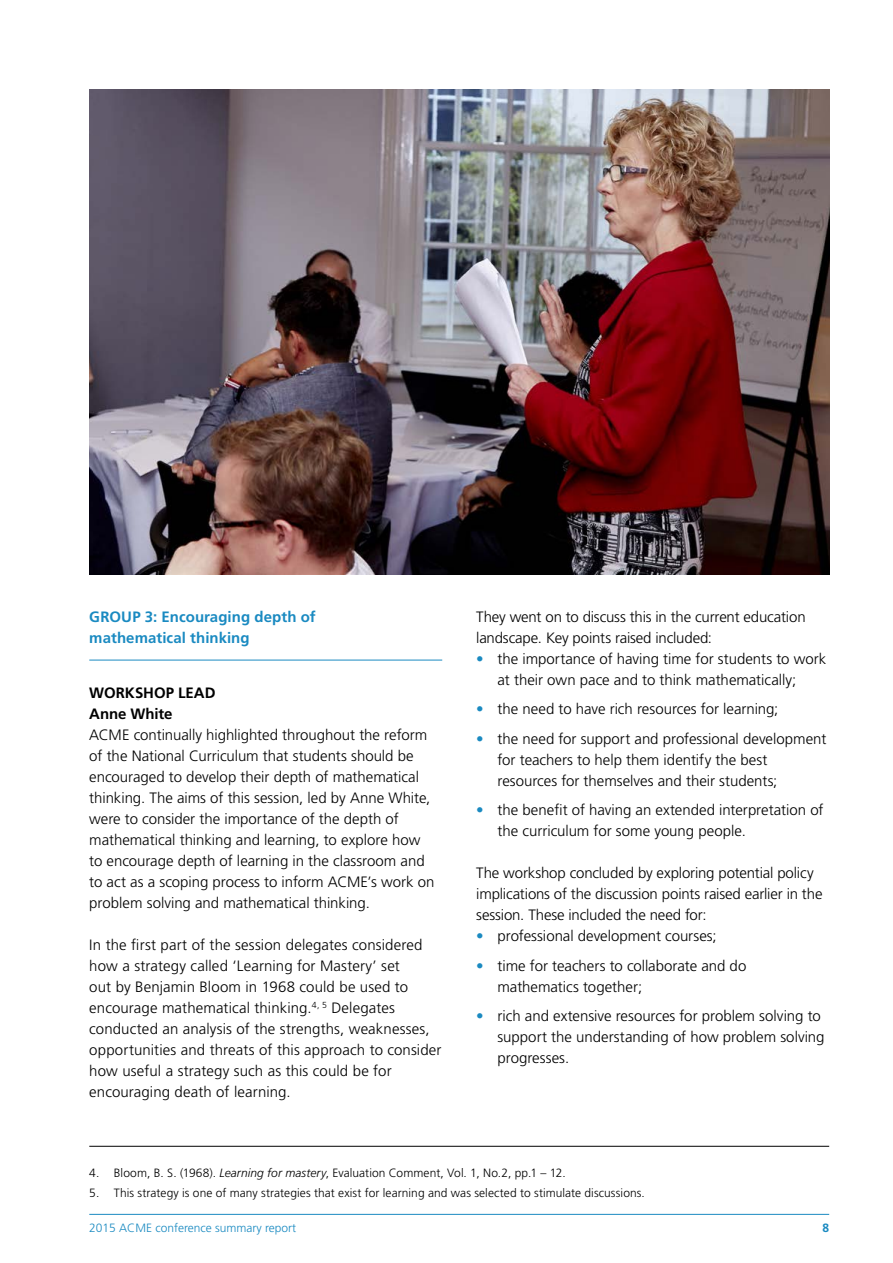
<style>
.page{position:relative;width:893px;height:1263px;background:#fff}
.page>*{position:absolute;margin:0;border:0;box-sizing:border-box;transform-origin:0 0}
.t1{font:300 15px/21px "Frutiger LT Pro";color:#000}
.t2{font:700 15px/21px "Frutiger LT Pro";letter-spacing:.005em;color:#1a8ac1}
.t3{font:700 15px/21px "Frutiger LT Pro";color:#000}
.t4{font:300 12px "Frutiger LT Pro";letter-spacing:.005em;color:#000}
.t5{font:300 12px "Frutiger LT Pro";color:#1a8ac1}
.t6{font:700 12px "Frutiger LT Pro";color:#1a8ac1}
.s1{color:#1a8ac1}
.s2{font-style:italic}
</style>
<div class="page">
<hr style="left:89px;top:1214px;width:740px;height:1px;background:#1a8ac1">
<hr style="left:89px;top:1146px;width:740px;height:1px;background:#000">
<img style="left:89px;top:89px;width:740px;height:486px">
<hr style="left:89px;top:660px;width:353px;height:1px;background:#1a8ac1">
<p class="t2" style="left:89px;top:606px;width:228px">GROUP 3: Encouraging depth of mathematical thinking</p>
<p class="t3" style="left:89px;top:682px;width:128px">WORKSHOP LEAD<br>Anne White</p>
<p class="t1" style="left:89px;top:724px;width:347px">ACME continually highlighted throughout the reform of the National Curriculum that students should be encouraged to develop their depth of mathematical thinking. The aims of this session, led by Anne White, were to consider the importance of the depth of mathematical thinking and learning, to explore how to encourage depth of learning in the classroom and to act as a scoping process to inform ACME’s work on problem solving and mathematical thinking.</p>
<p class="t1" style="left:89px;top:934px;width:354px">In the first part of the session delegates considered how a strategy called ‘Learning for Mastery’ set<br>out by Benjamin Bloom in 1968 could be used to encourage mathematical thinking.<sup>4,</sup> <sup>5</sup> Delegates conducted an analysis of the strengths, weaknesses, opportunities and threats of this approach to consider how useful a strategy such as this could be for encouraging death of learning.</p>
<p class="t1" style="left:476px;top:606px;width:331px">They went on to discuss this in the current education landscape. Key points raised included:</p>
<p class="t1" style="left:476px;top:648px;width:351px;text-align:center"><span class="s1">•</span> the importance of having time for students to work at their own pace and to think mathematically;</p>
<p class="t1" style="left:476px;top:699px;width:304px"><span class="s1">•</span> the need to have rich resources for learning;</p>
<p class="t1" style="left:497px;top:728px;width:330px;text-indent:-21px"><span class="s1">•</span> the need for support and professional development for teachers to help them identify the best resources for themselves and their students;</p>
<p class="t1" style="left:497px;top:800px;width:328px;text-indent:-21px"><span class="s1">•</span> the benefit of having an extended interpretation of the curriculum for some young people.</p>
<p class="t1" style="left:476px;top:863px;width:348px">The workshop concluded by exploring potential policy implications of the discussion points raised earlier in the session. These included the need for:</p>
<p class="t1" style="left:476px;top:926px;width:242px"><span class="s1">•</span> professional development courses;</p>
<p class="t1" style="left:497px;top:955px;width:250px;text-indent:-21px"><span class="s1">•</span> time for teachers to collaborate and do mathematics together;</p>
<p class="t1" style="left:497px;top:1006px;width:329px;text-indent:-21px"><span class="s1">•</span> rich and extensive resources for problem solving to support the understanding of how problem solving progresses.</p>
<p class="t4" style="left:89px;top:1165px;width:478px">4. Bloom, B. S. (1968). <span class="s2">Learning for mastery</span>, Evaluation Comment, Vol. 1, No.2, pp.1 – 12.</p>
<p class="t4" style="left:89px;top:1185px;width:557px">5. This strategy is one of many strategies that exist for learning and was selected to stimulate discussions.</p>
<p class="t5" style="left:89px;top:1220px;width:208px">2015 ACME conference summary report</p>
<p class="t6" style="left:822px;top:1220px;width:8px">8</p>
</div>
